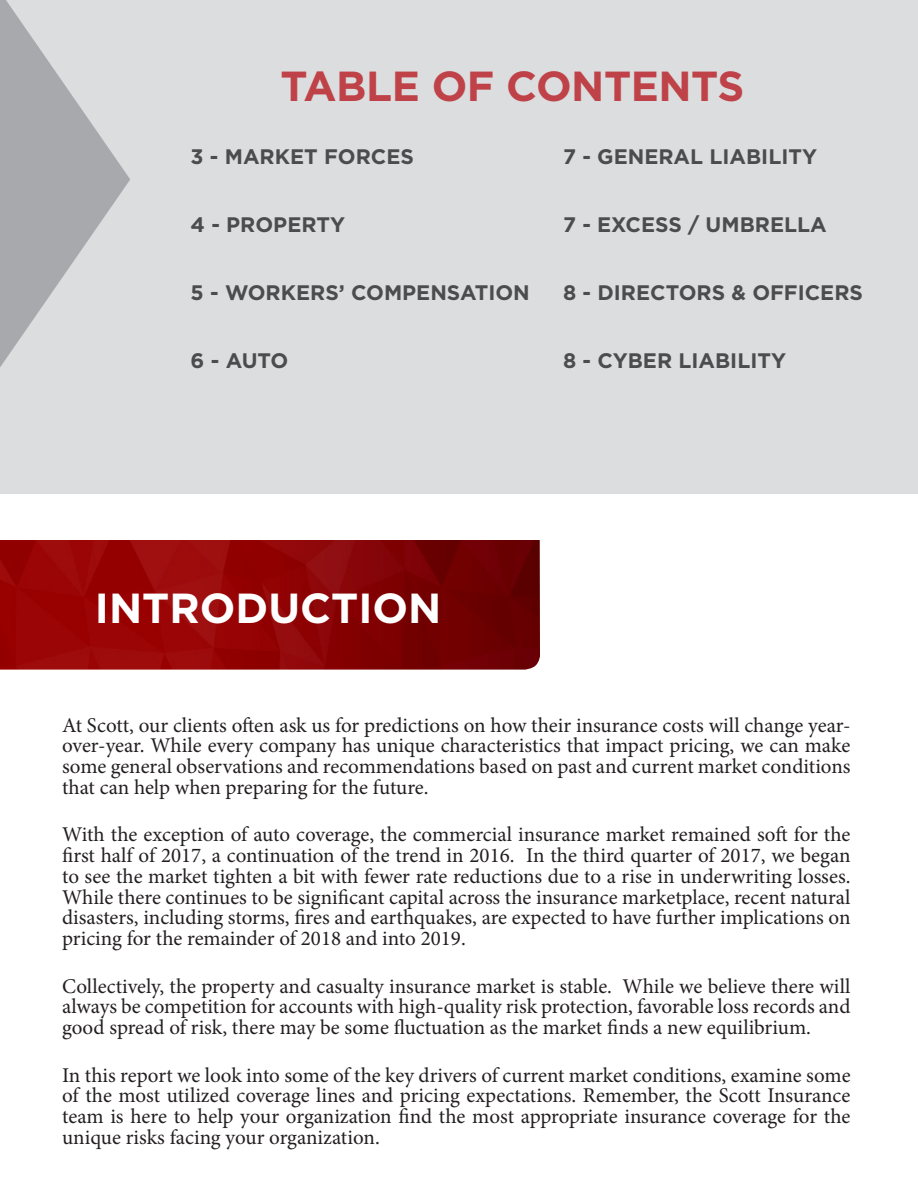
<style>
.page{position:relative;width:918px;height:1188px;background:#fff}
.page>*{position:absolute;margin:0;border:0;box-sizing:border-box;transform-origin:0 0}
.t1{font:700 42px "Gotham";letter-spacing:-.01em;color:#be4248}
.t2{font:700 42px "Gotham";color:#fff}
.t3{font:21px/20.7px "Minion Pro";letter-spacing:-.005em;color:#231f20;text-align:justify}
.t4{font:700 21px "Gotham";color:#4b4c4d}
</style>
<div class="page">
<div style="left:0;top:0;width:918px;height:494px;background:#dcdddf"></div>
<img style="left:0;top:540px;width:540px;height:130px">
<svg style="left:0;top:0;width:130px;height:367px;fill:#a8a9ad"></svg>
<p class="t1" style="left:281px;top:62px;width:465px">TABLE OF CONTENTS</p>
<p class="t4" style="left:191px;top:145px;width:225px">3 - MARKET FORCES</p>
<p class="t4" style="left:563px;top:145px;width:255px">7 - GENERAL LIABILITY</p>
<p class="t4" style="left:191px;top:213px;width:156px">4 - PROPERTY</p>
<p class="t4" style="left:563px;top:213px;width:265px">7 - EXCESS / UMBRELLA</p>
<p class="t4" style="left:191px;top:281px;width:341px">5 - WORKERS’ COMPENSATION</p>
<p class="t4" style="left:563px;top:281px;width:301px">8 - DIRECTORS &amp; OFFICERS</p>
<p class="t4" style="left:191px;top:349px;width:99px">6 - AUTO</p>
<p class="t4" style="left:563px;top:349px;width:224px">8 - CYBER LIABILITY</p>
<p class="t2" style="left:95px;top:584px;width:348px">INTRODUCTION</p>
<p class="t3" style="left:62px;top:715px;width:790px">At Scott, our clients often ask us for predictions on how their insurance costs will change year&shy;over-year. While every company has unique characteristics that impact pricing, we can make some general observations and recommendations based on past and current market conditions that can help when preparing for the future.</p>
<p class="t3" style="left:62px;top:824px;width:790px">With the exception of auto coverage, the commercial insurance market remained soft for the first half of 2017, a continuation of the trend in 2016. In the third quarter of 2017, we began to see the market tighten a bit with fewer rate reductions due to a rise in underwriting losses.<br>While there continues to be significant capital across the insurance marketplace, recent natural disasters, including storms, fires and earthquakes, are expected to have further implications on pricing for the remainder of 2018 and into 2019.</p>
<p class="t3" style="left:62px;top:976px;width:790px">Collectively, the property and casualty insurance market is stable. While we believe there will always be competition for accounts with high-quality risk protection, favorable loss records and good spread of risk, there may be some fluctuation as the market finds a new equilibrium.</p>
<p class="t3" style="left:62px;top:1065px;width:790px">In this report we look into some of the key drivers of current market conditions, examine some of the most utilized coverage lines and pricing expectations. Remember, the Scott Insurance team is here to help your organization find the most appropriate insurance coverage for the unique risks facing your organization.</p>
</div>
